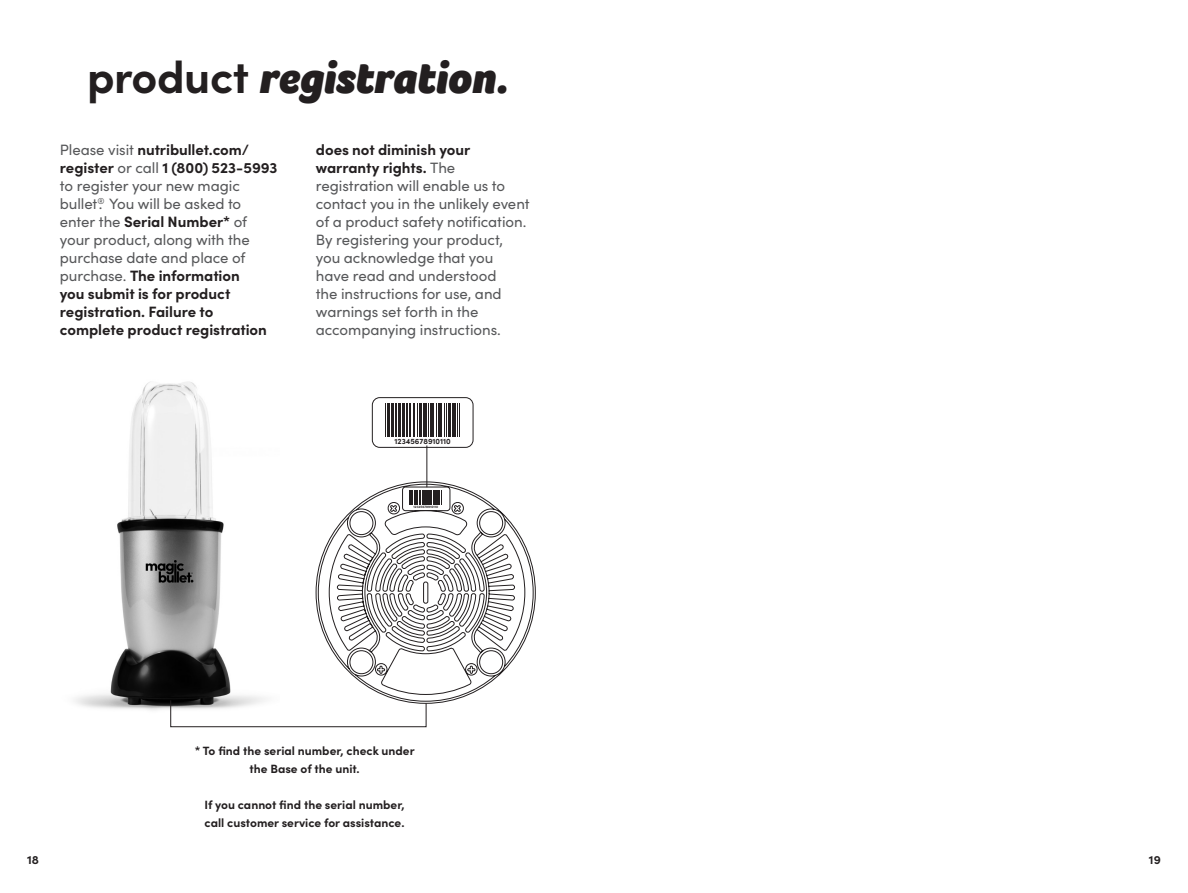
<style>
.page{position:relative;width:1188px;height:893px;background:#fff}
.page>*{position:absolute;margin:0;border:0;box-sizing:border-box;transform-origin:0 0}
.t1{font:italic 900 45px "Foco";letter-spacing:-.005em;color:#231f20}
.BodayCopy_10_12{font:700 15px/18px "Sofia Pro";letter-spacing:-.005em;color:#231f20}
.BodayCopy_10_12-2{font:15px/18px "Sofia Pro";letter-spacing:-.005em;color:#57585a}
.t2{font:700 12px/18px "Sofia Pro";color:#231f20;text-align:center}
.t3{font:700 7.8px "Sofia Pro";color:#231f20}
.t4{font:700 3.45px "Sofia Pro";color:#231f20}
.s1{font-family:"Sofia Pro";font-weight:700;font-style:normal}
.s2{font-weight:400;color:#57585a}
.s3{font-weight:700;color:#231f20}
</style>
<div class="page">
<img style="left:75px;top:382px;width:205px;height:346px">
<hr style="left:426px;top:445px;width:1px;height:42px;background:#231f20">
<svg style="left:170px;top:699px;width:257px;height:28px"></svg>
<div style="left:372px;top:397px;width:101px;height:51px;border:1px solid #231f20;border-radius:7px"></div>
<hr style="left:386px;top:403px;width:1px;height:34px;background:#231f20">
<hr style="left:387px;top:403px;width:1px;height:34px;background:#231f20">
<hr style="left:389px;top:403px;width:1px;height:34px;background:#231f20">
<hr style="left:391px;top:403px;width:2px;height:34px;background:#231f20">
<hr style="left:395px;top:403px;width:1px;height:34px;background:#231f20">
<hr style="left:398px;top:403px;width:1px;height:34px;background:#231f20">
<hr style="left:400px;top:403px;width:1px;height:34px;background:#231f20">
<hr style="left:402px;top:403px;width:2px;height:34px;background:#231f20">
<hr style="left:407px;top:403px;width:1px;height:34px;background:#231f20">
<hr style="left:409px;top:403px;width:1px;height:34px;background:#231f20">
<hr style="left:411px;top:403px;width:1px;height:34px;background:#231f20">
<hr style="left:414px;top:403px;width:1px;height:34px;background:#231f20">
<hr style="left:418px;top:403px;width:1px;height:34px;background:#231f20">
<hr style="left:419px;top:403px;width:2px;height:34px;background:#231f20">
<hr style="left:422px;top:403px;width:1px;height:34px;background:#231f20">
<hr style="left:423px;top:403px;width:1px;height:34px;background:#231f20">
<hr style="left:425px;top:403px;width:2px;height:34px;background:#231f20">
<hr style="left:429px;top:403px;width:1px;height:34px;background:#231f20">
<hr style="left:430px;top:403px;width:2px;height:34px;background:#231f20">
<hr style="left:433px;top:403px;width:1px;height:34px;background:#231f20">
<hr style="left:436px;top:403px;width:1px;height:34px;background:#231f20">
<hr style="left:438px;top:403px;width:2px;height:34px;background:#231f20">
<hr style="left:441px;top:403px;width:1px;height:34px;background:#231f20">
<hr style="left:444px;top:403px;width:1px;height:34px;background:#231f20">
<hr style="left:447px;top:403px;width:1px;height:34px;background:#231f20">
<hr style="left:448px;top:403px;width:2px;height:34px;background:#231f20">
<hr style="left:452px;top:403px;width:1px;height:34px;background:#231f20">
<hr style="left:454px;top:403px;width:2px;height:34px;background:#231f20">
<hr style="left:458px;top:403px;width:1px;height:34px;background:#231f20">
<hr style="left:459px;top:403px;width:1px;height:34px;background:#231f20">
<svg style="left:315px;top:481px;width:221px;height:223px"></svg>
<p class="t1" style="left:87px;top:48px;width:423px"><span class="s1">product</span> registration.</p>
<p class="BodayCopy_10_12" style="left:60px;top:139px;width:219px"><span class="s2">Please visit</span> nutribullet.com/ register <span class="s2">or call</span> 1 (800) 523-5993 <span class="s2">to register your new magic bullet</span><sup>®</sup><span class="s2">. You will be asked to enter the</span> Serial Number* <span class="s2">of your product, along with the purchase date and place of purchase.</span> The information<br>you submit is for product registration. Failure to complete product registration</p>
<p class="BodayCopy_10_12-2" style="left:316px;top:140px;width:215px"><span class="s3">does not diminish your warranty rights.</span> The registration will enable us to contact you in the unlikely event of a product safety notification.<br>By registering your product, you acknowledge that you have read and understood<br>the instructions for use, and warnings set forth in the accompanying instructions.</p>
<p class="t3" style="left:394px;top:435px;width:58px">12345678910110</p>
<p class="t4" style="left:414px;top:504px;width:26px">12345678910110</p>
<p class="t2" style="left:195px;top:740px;width:221px">* To find the serial number, check under the Base of the unit.</p>
<p class="t2" style="left:205px;top:794px;width:202px;text-align:left">If you cannot find the serial number, call customer service for assistance.</p>
<p class="t2" style="left:27px;top:849px;width:14px">18</p>
<p class="t2" style="left:1149px;top:849px;width:14px">19</p>
</div>
